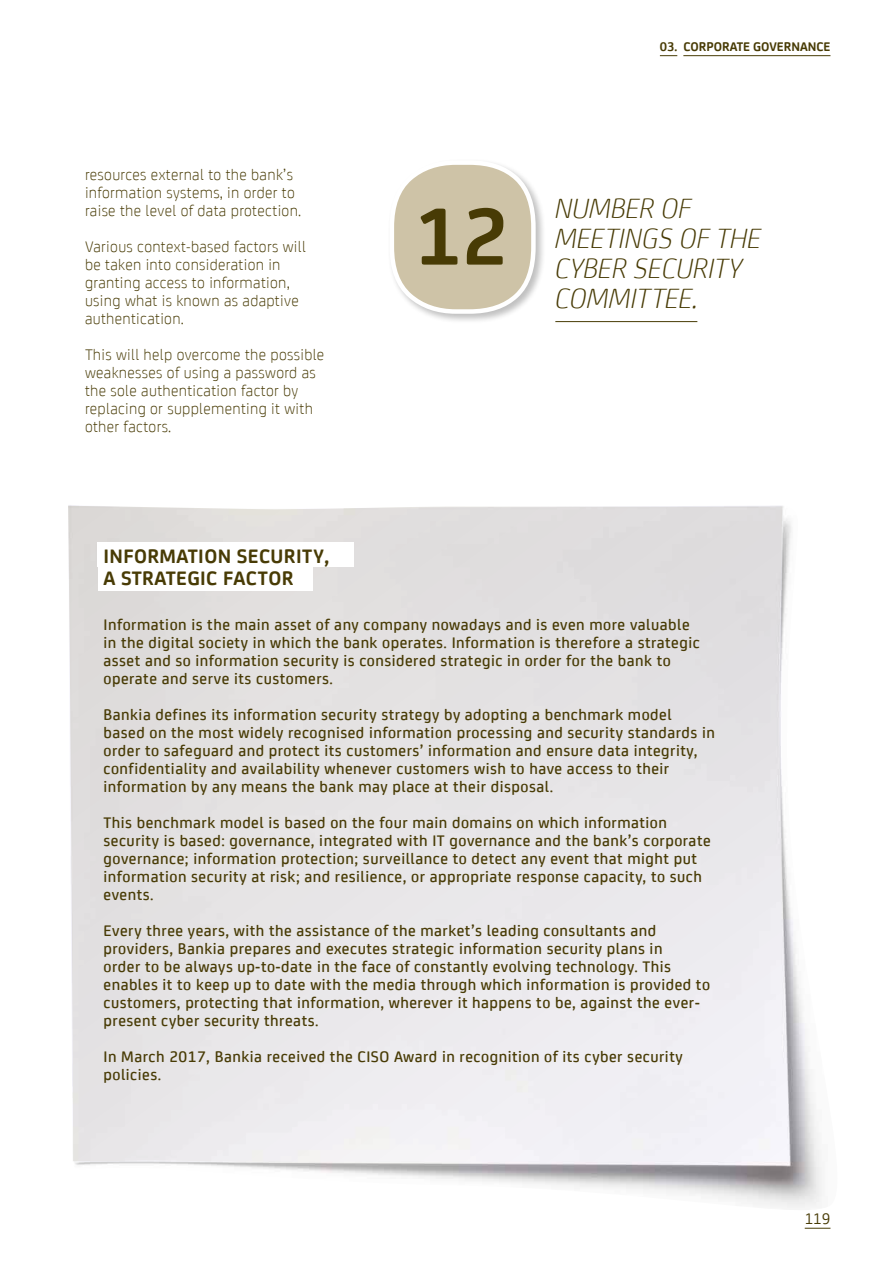
<style>
.page{position:relative;width:893px;height:1276px;background:#fff}
.page>*{position:absolute;margin:0;border:0;box-sizing:border-box;transform-origin:0 0}
.t1{font:700 86.55px "Bankia";color:#483b05}
.t2{font:italic 300 30px/30px "Bankia";color:#483b05}
.t3{font:700 21px/22.5px "Bankia";letter-spacing:.02em;color:#483b05}
.t4{font:500 16.5px/18px "Bankia";letter-spacing:.03em;color:#483b05}
.t5{font:300 16.5px/18px "Bankia";letter-spacing:.02em;color:#483b05}
.t6{font:16.5px "Bankia";color:#483b05}
.t7{font:700 13.5px "Bankia";color:#483b05}
</style>
<div class="page">
<img style="left:68px;top:505px;width:754px;height:703px">
<svg style="left:68px;top:506px;width:722px;height:660px;background:#e6e4e6"></svg>
<svg style="left:805px;top:1227px;width:25px;height:1px"></svg>
<div style="left:98px;top:542px;width:256px;height:24px;background:#fff"></div>
<div style="left:98px;top:566px;width:215px;height:25px;background:#fff"></div>
<div style="left:388px;top:158px;width:158px;height:166px;background:#000;opacity:.25"></div>
<svg style="left:388px;top:158px;width:150px;height:158px"></svg>
<hr style="left:555px;top:321px;width:142px;height:1px;background:#483b05">
<svg style="left:660px;top:55px;width:17px;height:1px"></svg>
<hr style="left:683px;top:55px;width:147px;height:1px;background:#483b05">
<p class="t5" style="left:85px;top:164px;width:218px">resources external to the bank’s information systems, in order to raise the level of data protection.</p>
<p class="t5" style="left:85px;top:237px;width:222px">Various context-based factors will be taken into consideration in granting access to information, using what is known as adaptive authentication.</p>
<p class="t5" style="left:85px;top:345px;width:241px">This will help overcome the possible weaknesses of using a password as the sole authentication factor by replacing or supplementing it with other factors.</p>
<p class="t7" style="left:660px;top:37px;width:172px">03. CORPORATE GOVERNANCE</p>
<h1 class="t1" style="left:415px;top:171px;width:95px">12</h1>
<h2 class="t2" style="left:555px;top:192px;width:208px">NUMBER OF<br>MEETINGS OF THE<br>CYBER SECURITY<br>COMMITTEE.</h2>
<p class="t3" style="left:104px;top:543px;width:227px">INFORMATION SECURITY,<br>A STRATEGIC FACTOR</p>
<p class="t4" style="left:104px;top:614px;width:598px">Information is the main asset of any company nowadays and is even more valuable in the digital society in which the bank operates. Information is therefore a strategic asset and so information security is considered strategic in order for the bank to operate and serve its customers.</p>
<p class="t4" style="left:104px;top:704px;width:613px">Bankia defines its information security strategy by adopting a benchmark model based on the most widely recognised information processing and security standards in order to safeguard and protect its customers’ information and ensure data integrity, confidentiality and availability whenever customers wish to have access to their information by any means the bank may place at their disposal.</p>
<p class="t4" style="left:104px;top:813px;width:609px">This benchmark model is based on the four main domains on which information security is based: governance, integrated with IT governance and the bank’s corporate governance; information protection; surveillance to detect any event that might put information security at risk; and resilience, or appropriate response capacity, to such events.</p>
<p class="t4" style="left:104px;top:921px;width:608px">Every three years, with the assistance of the market’s leading consultants and providers, Bankia prepares and executes strategic information security plans in<br>order to be always up-to-date in the face of constantly evolving technology. This enables it to keep up to date with the media through which information is provided to customers, protecting that information, wherever it happens to be, against the ever&shy;present cyber security threats.</p>
<p class="t4" style="left:104px;top:1047px;width:581px">In March 2017, Bankia received the CISO Award in recognition of its cyber security policies.</p>
<p class="t6" style="left:805px;top:1206px;width:27px">119</p>
</div>
